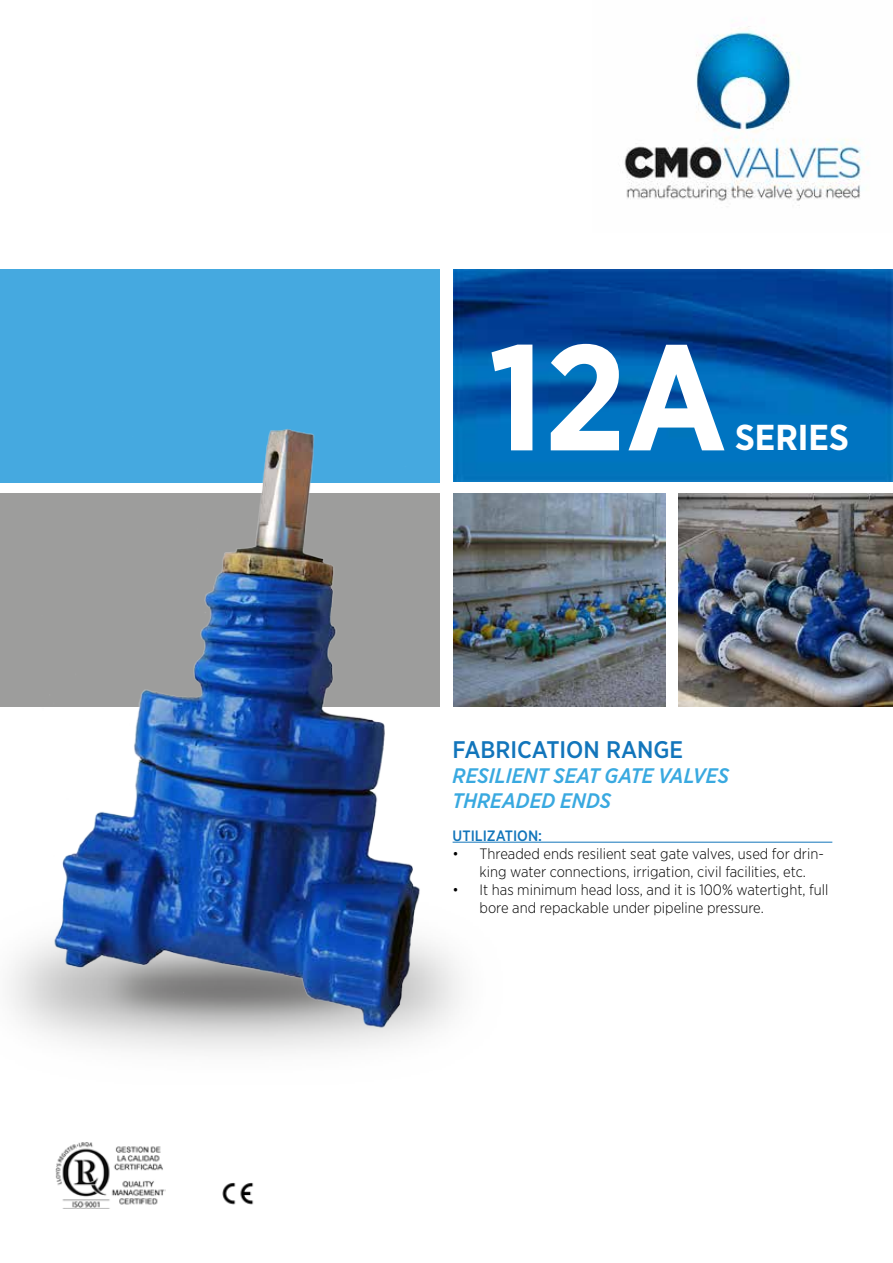
<style>
.page{position:relative;width:893px;height:1263px;background:#fff}
.page>*{position:absolute;margin:0;border:0;box-sizing:border-box;transform-origin:0 0}
.t1{font:700 150px "Gotham Narrow";color:#fff}
.t2{font:700 36px "Gotham Narrow";color:#fff}
.t3{font:500 24px "Gotham Narrow";color:#1275bb}
.t4{font:italic 500 21px/25.2px "Gotham Narrow";color:#39a9e0}
.t5{font:300 15px/18px "Gotham Narrow";color:#000}
.t6{font:500 15px "Gotham Narrow";color:#1275bb}
</style>
<div class="page">
<img style="left:453px;top:269px;width:440px;height:213px">
<img style="left:624px;top:26px;width:245px;height:180px">
<div style="left:0;top:269px;width:440px;height:213px;background:#45a9e0"></div>
<div style="left:0;top:493px;width:440px;height:213px;background:#9d9d9c"></div>
<img style="left:453px;top:493px;width:213px;height:213px">
<img style="left:679px;top:493px;width:214px;height:213px">
<img style="left:55px;top:1142px;width:110px;height:67px">
<img style="left:222px;top:1182px;width:32px;height:23px">
<hr style="left:453px;top:842px;width:379px;height:1px;background:#1275bb">
<img style="left:35px;top:429px;width:418px;height:615px">
<h1 class="t1" style="left:488px;top:301px;width:240px">12A</h1>
<h2 class="t2" style="left:735px;top:415px;width:115px">SERIES</h2>
<h3 class="t3" style="left:453px;top:734px;width:232px">FABRICATION RANGE</h3>
<h3 class="t4" style="left:453px;top:763px;width:278px">RESILIENT SEAT GATE VALVES<br>THREADED ENDS</h3>
<p class="t6" style="left:453px;top:826px;width:91px">UTILIZATION:</p>
<p class="t5" style="left:480px;top:844px;width:346px;text-indent:-27px">• Threaded ends resilient seat gate valves, used for drin&shy;king water connections, irrigation, civil facilities, etc.</p>
<p class="t5" style="left:480px;top:880px;width:350px;text-indent:-27px">• It has minimum head loss, and it is 100% watertight, full bore and repackable under pipeline pressure.</p>
</div>
